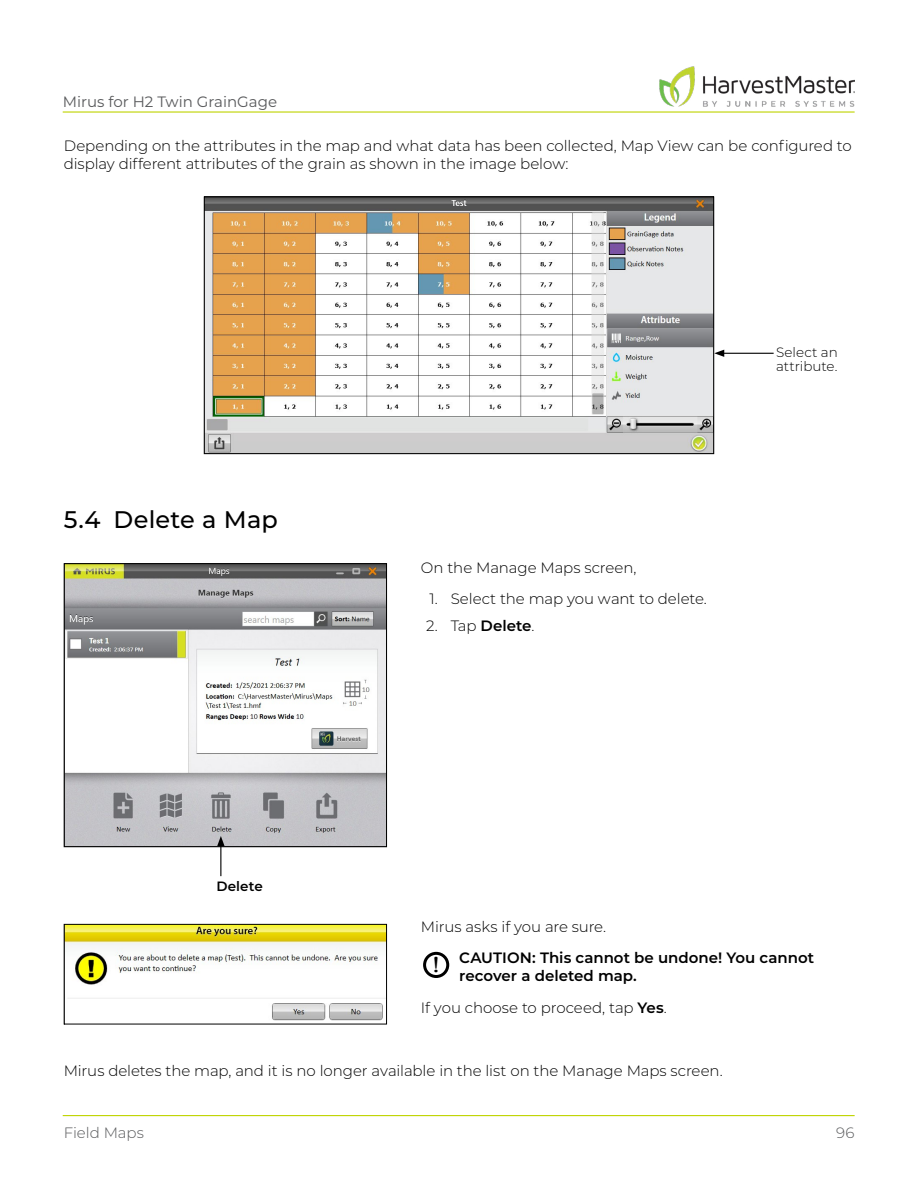
<style>
.page{position:relative;width:918px;height:1188px;background:#fff}
.page>*{position:absolute;margin:0;border:0;box-sizing:border-box;transform-origin:0 0}
.t1{font:500 24px "Montserrat";letter-spacing:.01em;color:#000}
.t2{font:21.75px "Bookman Old Style";color:#000;scale:1.21 1}
.t3{font:300 15px/18px "Montserrat";letter-spacing:-.005em;color:#000}
.t4{font:600 15px/18px "Montserrat";color:#000}
.t5{font:15px "Montserrat";color:#58595b}
.t6{font:300 15px "Montserrat";letter-spacing:-.005em;color:#58595b}
.t7{font:300 13.5px/13.5px "Montserrat";color:#000}
.t8{font:600 13.5px "Montserrat";letter-spacing:.005em;color:#000}
.s1{font-weight:600}
</style>
<div class="page">
<hr style="left:63px;top:111px;width:792px;height:2px;background:#c0d400">
<hr style="left:63px;top:1115px;width:792px;height:1px;background:#c0d400">
<img style="left:656px;top:66px;width:199px;height:47px">
<img style="left:206px;top:199px;width:506px;height:253px">
<div style="left:204px;top:197px;width:510px;height:257px;border:1px solid #000"></div>
<hr style="left:722px;top:353px;width:52px;height:1px;background:#000">
<svg style="left:714px;top:350px;width:10px;height:7px"></svg>
<img style="left:66px;top:565px;width:319px;height:280px">
<div style="left:64px;top:563px;width:323px;height:284px;border:1px solid #000"></div>
<hr style="left:220px;top:844px;width:1px;height:32px;background:#000">
<svg style="left:217px;top:836px;width:8px;height:10px"></svg>
<img style="left:66px;top:926px;width:319px;height:95px">
<div style="left:64px;top:924px;width:323px;height:100px;border:1px solid #000"></div>
<div style="left:423px;top:952px;width:26px;height:26px;border:3px solid #000;border-radius:50%"></div>
<p class="t5" style="left:63px;top:91px;width:216px">Mirus for H2 Twin GrainGage</p>
<p class="t3" style="left:64px;top:136px;width:790px">Depending on the attributes in the map and what data has been collected, Map View can be configured to display different attributes of the grain as shown in the image below:</p>
<h1 class="t1" style="left:64px;top:502px;width:216px">5.4 Delete a Map</h1>
<p class="t8" style="left:216px;top:877px;width:48px">Delete</p>
<p class="t7" style="left:776px;top:345px;width:63px">Select an attribute.</p>
<p class="t3" style="left:421px;top:558px;width:217px">On the Manage Maps screen,</p>
<p class="t3" style="left:430px;top:589px;width:279px">1. Select the map you want to delete.</p>
<p class="t3" style="left:426px;top:616px;width:110px">2. Tap <span class="s1">Delete</span>.</p>
<p class="t3" style="left:421px;top:917px;width:187px">Mirus asks if you are sure.</p>
<p class="t4" style="left:459px;top:948px;width:356px">CAUTION: This cannot be undone! You cannot recover a deleted map.</p>
<p class="t3" style="left:421px;top:998px;width:247px">If you choose to proceed, tap <span class="s1">Yes</span>.</p>
<h2 class="t2" style="left:432px;top:950px;width:8px">!</h2>
<p class="t3" style="left:64px;top:1061px;width:660px">Mirus deletes the map, and it is no longer available in the list on the Manage Maps screen.</p>
<p class="t6" style="left:64px;top:1123px;width:82px">Field Maps</p>
<p class="t6" style="left:836px;top:1123px;width:20px">96</p>
</div>
